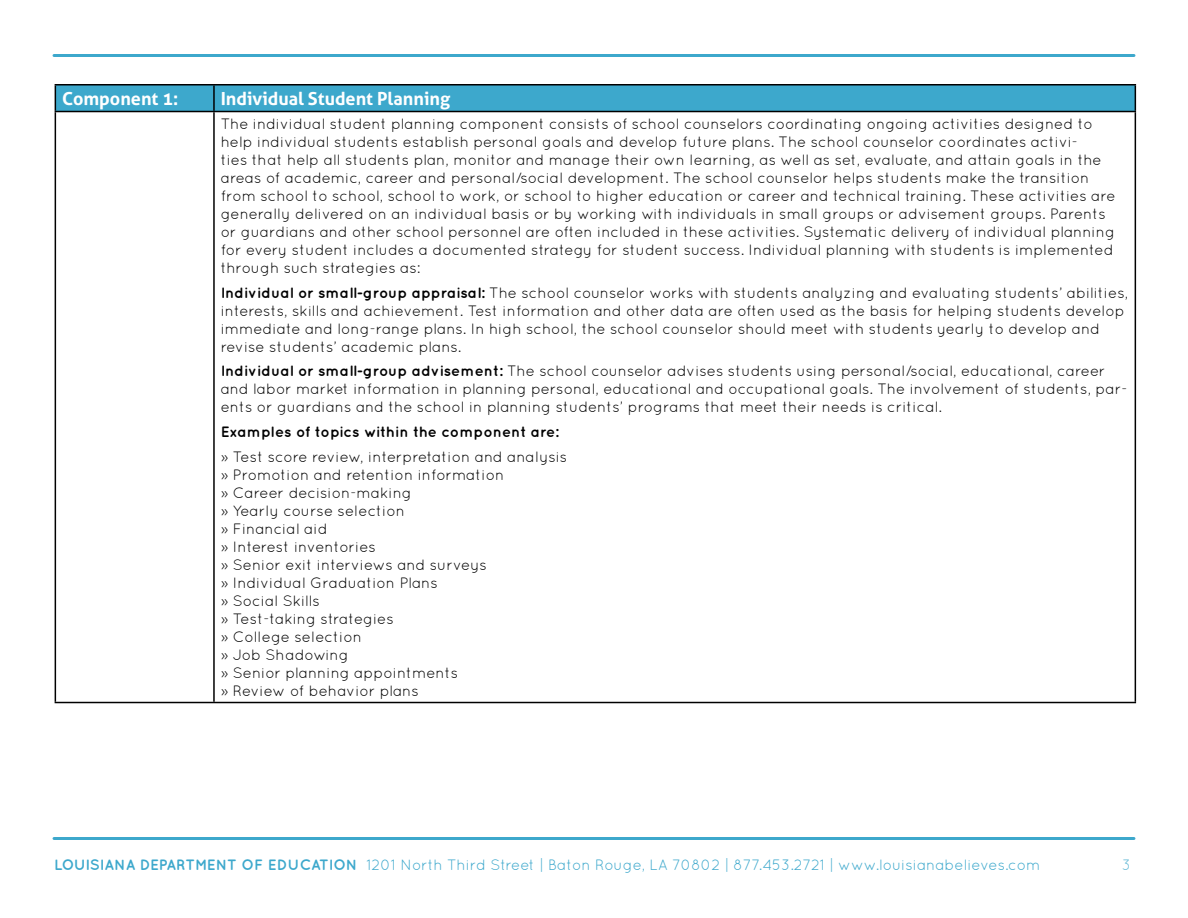
<style>
.page{position:relative;width:1188px;height:918px;background:#fff}
.page>*{position:absolute;margin:0;border:0;box-sizing:border-box;transform-origin:0 0}
.Subhead{font:700 18px "Aller";color:#fff}
.Body{font:15px/18px "Quicksand";color:#000}
.t1{font:15px "Quicksand";color:#3da8cc}
.Body-2{font:700 15px "Quicksand";color:#000}
.t2{font:15px "Quicksand";color:#64b9d6}
.s1{font-weight:700}
</style>
<div class="page">
<hr style="left:54px;top:54px;width:1080px;height:3px;background:#3da8cc">
<hr style="left:54px;top:837px;width:1080px;height:3px;background:#3da8cc">
<hr style="left:55px;top:84px;width:159px;height:2px;background:#000">
<hr style="left:214px;top:84px;width:922px;height:2px;background:#000">
<svg style="left:55px;top:85px;width:1081px;height:26px;background:#3ba2c5"></svg>
<hr style="left:55px;top:111px;width:159px;height:1px;background:#000">
<hr style="left:55px;top:112px;width:1px;height:590px;background:#000">
<hr style="left:214px;top:111px;width:922px;height:1px;background:#000">
<hr style="left:213px;top:112px;width:2px;height:590px;background:#000">
<hr style="left:1135px;top:112px;width:1px;height:590px;background:#000">
<hr style="left:55px;top:702px;width:159px;height:1px;background:#000">
<hr style="left:214px;top:702px;width:922px;height:1px;background:#000">
<p class="Subhead" style="left:62px;top:87px;width:118px">Component 1:</p>
<p class="Subhead" style="left:221px;top:87px;width:231px">Individual Student Planning</p>
<p class="Body" style="left:221px;top:114px;width:896px">The individual student planning component consists of school counselors coordinating ongoing activities designed to help individual students establish personal goals and develop future plans. The school counselor coordinates activi-<br>ties that help all students plan, monitor and manage their own learning, as well as set, evaluate, and attain goals in the areas of academic, career and personal/social development. The school counselor helps students make the transition from school to school, school to work, or school to higher education or career and technical training. These activities are generally delivered on an individual basis or by working with individuals in small groups or advisement groups. Parents or guardians and other school personnel are often included in these activities. Systematic delivery of individual planning for every student includes a documented strategy for student success. Individual planning with students is implemented through such strategies as:</p>
<p class="Body" style="left:221px;top:283px;width:909px"><span class="s1">Individual or small-group appraisal:</span> The school counselor works with students analyzing and evaluating students’ abilities, interests, skills and achievement. Test information and other data are often used as the basis for helping students develop immediate and long-range plans. In high school, the school counselor should meet with students yearly to develop and revise students’ academic plans.</p>
<p class="Body" style="left:221px;top:362px;width:908px"><span class="s1">Individual or small-group advisement:</span> The school counselor advises students using personal/social, educational, career and labor market information in planning personal, educational and occupational goals. The involvement of students, par&shy;ents or guardians and the school in planning students’ programs that meet their needs is critical.</p>
<p class="Body-2" style="left:221px;top:423px;width:340px">Examples of topics within the component are:</p>
<p class="Body" style="left:221px;top:447px;width:348px">» Test score review, interpretation and analysis</p>
<p class="Body" style="left:221px;top:465px;width:285px">» Promotion and retention information</p>
<p class="Body" style="left:221px;top:483px;width:193px">» Career decision-making</p>
<p class="Body" style="left:221px;top:501px;width:186px">» Yearly course selection</p>
<p class="Body" style="left:221px;top:519px;width:108px">» Financial aid</p>
<p class="Body" style="left:221px;top:537px;width:157px">» Interest inventories</p>
<p class="Body" style="left:221px;top:555px;width:268px">» Senior exit interviews and surveys</p>
<p class="Body" style="left:221px;top:573px;width:219px">» Individual Graduation Plans</p>
<p class="Body" style="left:221px;top:591px;width:101px">» Social Skills</p>
<p class="Body" style="left:221px;top:609px;width:175px">» Test-taking strategies</p>
<p class="Body" style="left:221px;top:627px;width:143px">» College selection</p>
<p class="Body" style="left:221px;top:645px;width:129px">» Job Shadowing</p>
<p class="Body" style="left:221px;top:663px;width:239px">» Senior planning appointments</p>
<p class="Body" style="left:221px;top:681px;width:200px">» Review of behavior plans</p>
<p class="t1" style="left:54px;top:856px;width:988px"><span class="s1">LOUISIANA DEPARTMENT OF EDUCATION</span> 1201 North Third Street | Baton Rouge, LA 70802 | 877.453.2721 | www.louisianabelieves.com</p>
<p class="t2" style="left:1122px;top:856px;width:11px">3</p>
</div>
